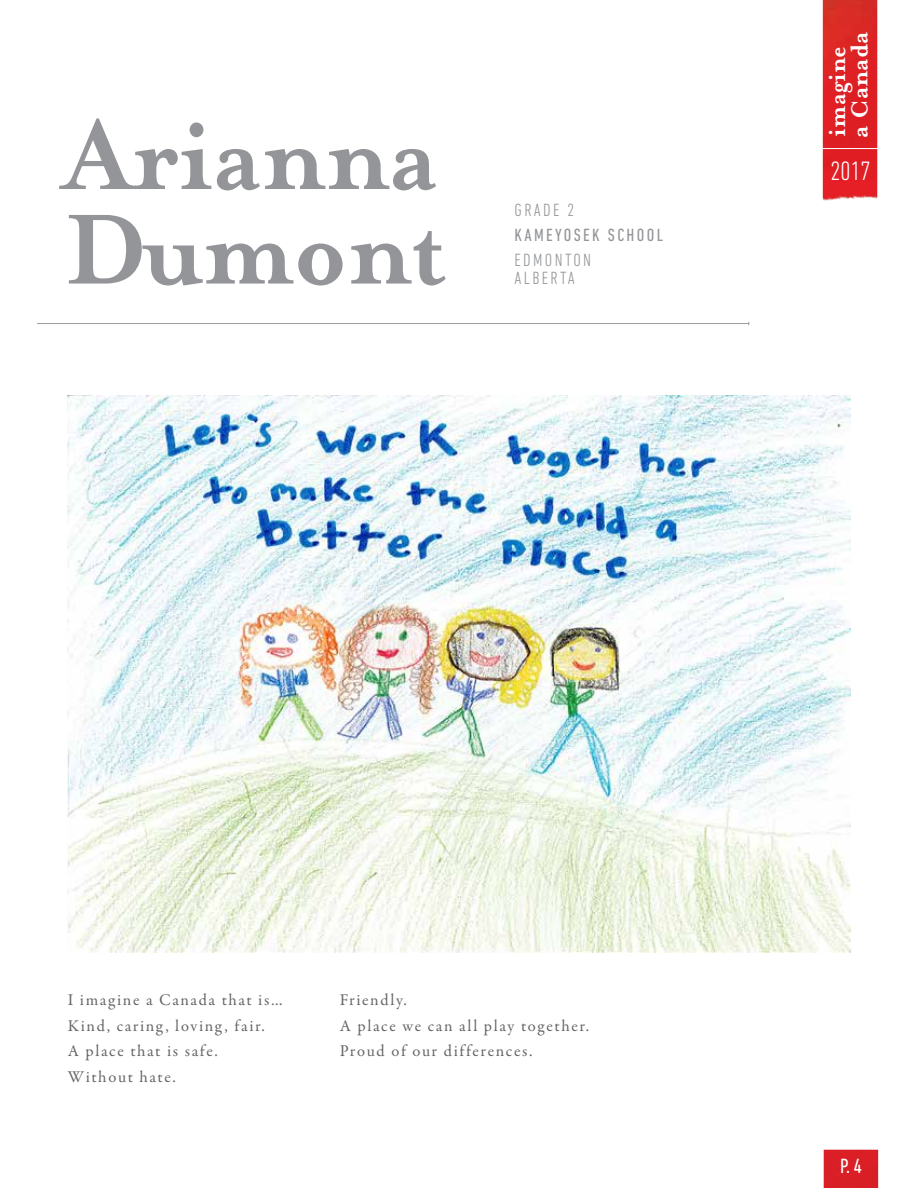
<style>
.page{position:relative;width:918px;height:1188px;background:#fff}
.page>*{position:absolute;margin:0;border:0;box-sizing:border-box;transform-origin:0 0}
.t1{font:700 114.3px/94.5px "Mrs Eaves";letter-spacing:-.01em;color:#939598;scale:.96 1}
.t2{font:700 27.9px "Mrs Eaves";letter-spacing:.01em;color:#fff;scale:.94 1}
.t3{font:700 27.6px "Mrs Eaves";color:#fff}
.t4{font:300 condensed 27px "DIN Next LT Pro";color:#fff}
.t5{font:condensed 21px "DIN Next LT Pro";color:#fff}
.t6{font:300 condensed 18px/18px "DIN Next LT Pro";letter-spacing:.13em;color:#939598}
.t7{font:condensed 18px "DIN Next LT Pro";letter-spacing:.13em;color:#939598}
.t8{font:16.5px/25.7px "Garamond Premr Pro";letter-spacing:.1em;color:#636466}
.s1{font-size:26.55px}
</style>
<div class="page">
<div style="left:824px;top:1150px;width:54px;height:38px;background:#da1f26"></div>
<img style="left:823px;top:0;width:54px;height:201px">
<hr style="left:802px;top:148px;width:84px;height:1px;background:#fff">
<hr style="left:37px;top:323px;width:712px;height:1px;background:#999b9e">
<img style="left:68px;top:395px;width:783px;height:558px">
<h1 class="t1" style="left:63px;top:109px;width:398px">Arianna<br>Dumont</h1>
<p class="t6" style="left:515px;top:201px;width:61px">GRADE 2</p>
<p class="t7" style="left:515px;top:224px;width:150px">KAMEYOSEK SCHOOL</p>
<p class="t6" style="left:515px;top:250px;width:78px">EDMONTON<br>ALBERTA</p>
<h3 class="t3" style="left:843px;top:138px;width:108px;rotate:-90deg">a <span class="s1">C</span>anada</h3>
<h2 class="t2" style="left:821px;top:137px;width:98px;rotate:-90deg">imagine</h2>
<h3 class="t4" style="left:830px;top:155px;width:42px">2017</h3>
<p class="t8" style="left:68px;top:987px;width:217px">I imagine a Canada that is…<br>Kind, caring, loving, fair.<br>A place that is safe.<br>Without hate.</p>
<p class="t8" style="left:340px;top:987px;width:251px">Friendly.<br>A place we can all play together.<br>Proud of our differences.</p>
<p class="t5" style="left:840px;top:1154px;width:23px">P. 4</p>
</div>
